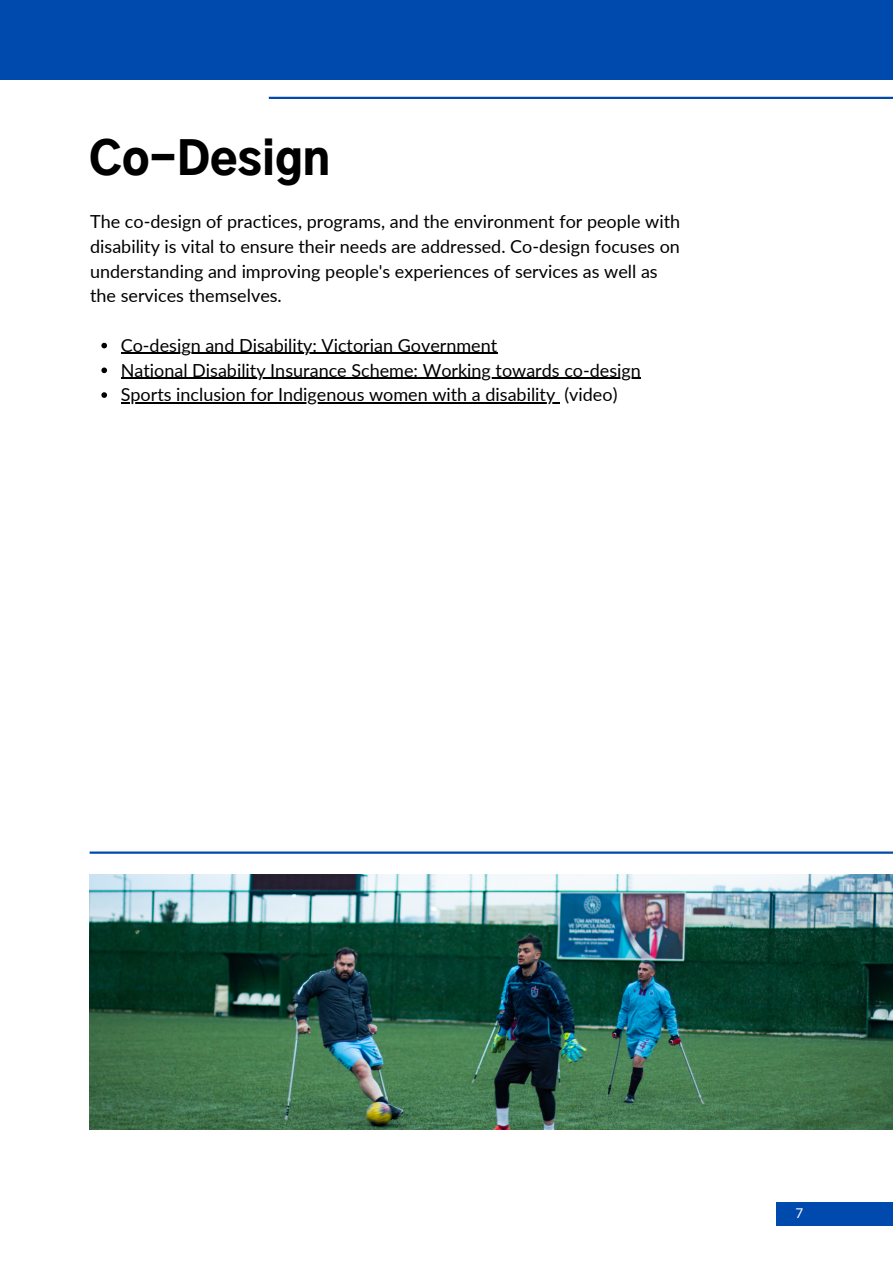
<style>
.page{position:relative;width:893px;height:1264px;background:#fff}
.page>*{position:absolute;margin:0;border:0;box-sizing:border-box;transform-origin:0 0}
.t1{font:900 45px "Gothic A1";color:#000}
.t2{font:18px/24.8px "Lato";color:#000}
.t3{font:13.5px "Lato";color:#fff}
</style>
<div class="page">
<hr style="left:269px;top:97px;width:623px;height:2px;background:#004aad">
<div style="left:775px;top:1201px;width:117px;height:24px;background:#004aad"></div>
<hr style="left:90px;top:851px;width:802px;height:2px;background:#004aad">
<img style="left:89px;top:874px;width:803px;height:255px">
<svg style="left:101px;top:343px;width:6px;height:5px"></svg>
<hr style="left:121px;top:353px;width:376px;height:1px;background:#000">
<svg style="left:101px;top:367px;width:6px;height:6px"></svg>
<hr style="left:121px;top:377px;width:301px;height:2px;background:#000">
<svg style="left:422px;top:377px;width:19px;height:2px"></svg>
<hr style="left:441px;top:377px;width:199px;height:2px;background:#000">
<svg style="left:101px;top:392px;width:6px;height:6px"></svg>
<hr style="left:121px;top:402px;width:434px;height:1px;background:#000">
<div style="left:0;top:0;width:892px;height:80px;background:#004aad"></div>
<p class="t1" style="left:89px;top:139px;width:242px">Co-Design</p>
<p class="t2" style="left:90px;top:209px;width:591px">The co-design of practices, programs, and the environment for people with disability is vital to ensure their needs are addressed. Co-design focuses on understanding and improving people's experiences of services as well as the services themselves.</p>
<p class="t2" style="left:121px;top:332px;width:378px">Co-design and Disability: Victorian Government</p>
<p class="t2" style="left:121px;top:357px;width:521px">National Disability Insurance Scheme: Working towards co-design</p>
<p class="t2" style="left:121px;top:382px;width:498px">Sports inclusion for Indigenous women with a disability (video)</p>
<p class="t3" style="left:795px;top:1204px;width:9px">7</p>
</div>
